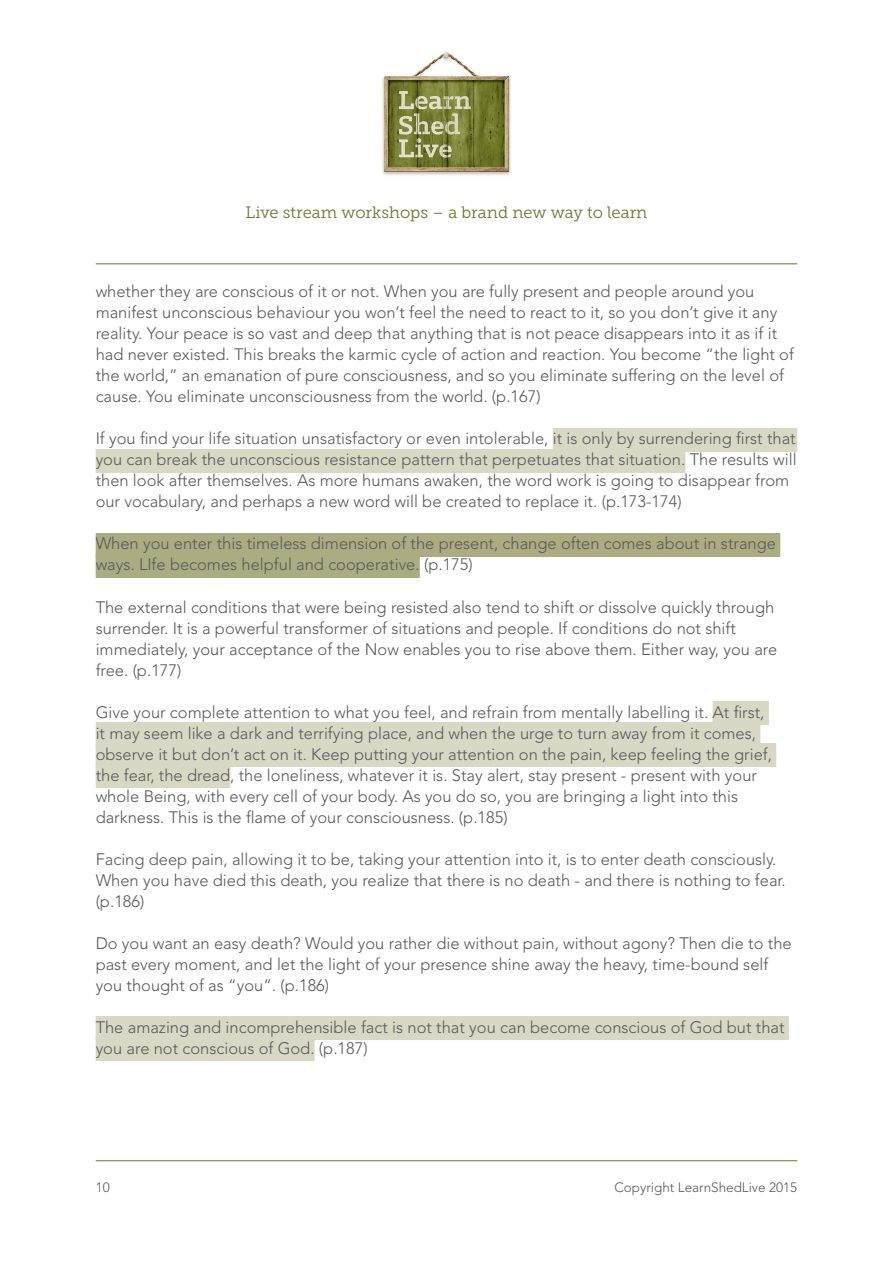
<style>
.page{position:relative;width:893px;height:1263px;background:#fff}
.page>*{position:absolute;margin:0;border:0;box-sizing:border-box;transform-origin:0 0}
.t1{font:300 16.5px/21px "Avenir";color:#57585a}
.t2{font:16.5px "Museo Slab 300";color:#6e7530}
.t3{font:300 13.5px "Avenir";color:#57585a}
</style>
<div class="page">
<hr style="left:96px;top:263px;width:701px;height:1px;background:#6e7530">
<hr style="left:96px;top:1160px;width:701px;height:1px;background:#6e7530">
<img style="left:382px;top:52px;width:129px;height:124px">
<div style="left:553px;top:428px;width:244px;height:24px;background:#d9d8c5"></div>
<div style="left:96px;top:449px;width:589px;height:24px;background:#d9d8c5"></div>
<div style="left:96px;top:533px;width:684px;height:24px;background:#acac82"></div>
<div style="left:96px;top:554px;width:324px;height:24px;background:#acac82"></div>
<div style="left:713px;top:701px;width:56px;height:24px;background:#d9d8c5"></div>
<div style="left:96px;top:722px;width:664px;height:24px;background:#d9d8c5"></div>
<div style="left:96px;top:743px;width:680px;height:24px;background:#d9d8c5"></div>
<div style="left:96px;top:764px;width:134px;height:24px;background:#d9d8c5"></div>
<div style="left:96px;top:1016px;width:693px;height:24px;background:#d9d8c5"></div>
<div style="left:96px;top:1037px;width:219px;height:24px;background:#d9d8c5"></div>
<p class="t2" style="left:246px;top:204px;width:403px">Live stream workshops – a brand new way to learn</p>
<p class="t1" style="left:96px;top:281px;width:700px">whether they are conscious of it or not. When you are fully present and people around you manifest unconscious behaviour you won’t feel the need to react to it, so you don’t give it any reality. Your peace is so vast and deep that anything that is not peace disappears into it as if it had never existed. This breaks the karmic cycle of action and reaction. You become “the light of the world,” an emanation of pure consciousness, and so you eliminate suffering on the level of cause. You eliminate unconsciousness from the world. (p.167)</p>
<p class="t1" style="left:96px;top:428px;width:702px">If you find your life situation unsatisfactory or even intolerable, it is only by surrendering first that you can break the unconscious resistance pattern that perpetuates that situation. The results will then look after themselves. As more humans awaken, the word work is going to disappear from our vocabulary, and perhaps a new word will be created to replace it. (p.173-174)</p>
<p class="t1" style="left:96px;top:533px;width:682px">When you enter this timeless dimension of the present, change often comes about in strange ways. LIfe becomes helpful and cooperative. (p.175)</p>
<p class="t1" style="left:96px;top:596px;width:683px">The external conditions that were being resisted also tend to shift or dissolve quickly through surrender. It is a powerful transformer of situations and people. If conditions do not shift immediately, your acceptance of the Now enables you to rise above them. Either way, you are free. (p.177)</p>
<p class="t1" style="left:96px;top:701px;width:678px">Give your complete attention to what you feel, and refrain from mentally labelling it. At first, it may seem like a dark and terrifying place, and when the urge to turn away from it comes, observe it but don’t act on it. Keep putting your attention on the pain, keep feeling the grief, the fear, the dread, the loneliness, whatever it is. Stay alert, stay present - present with your whole Being, with every cell of your body. As you do so, you are bringing a light into this darkness. This is the flame of your consciousness. (p.185)</p>
<p class="t1" style="left:96px;top:848px;width:692px">Facing deep pain, allowing it to be, taking your attention into it, is to enter death consciously.<br>When you have died this death, you realize that there is no death - and there is nothing to fear. (p.186)</p>
<p class="t1" style="left:96px;top:932px;width:697px">Do you want an easy death? Would you rather die without pain, without agony? Then die to the past every moment, and let the light of your presence shine away the heavy, time-bound self you thought of as “you”. (p.186)</p>
<p class="t1" style="left:96px;top:1016px;width:690px">The amazing and incomprehensible fact is not that you can become conscious of God but that you are not conscious of God. (p.187)</p>
<p class="t3" style="left:96px;top:1179px;width:16px">10</p>
<p class="t3" style="left:614px;top:1179px;width:184px">Copyright LearnShedLive 2015</p>
</div>
